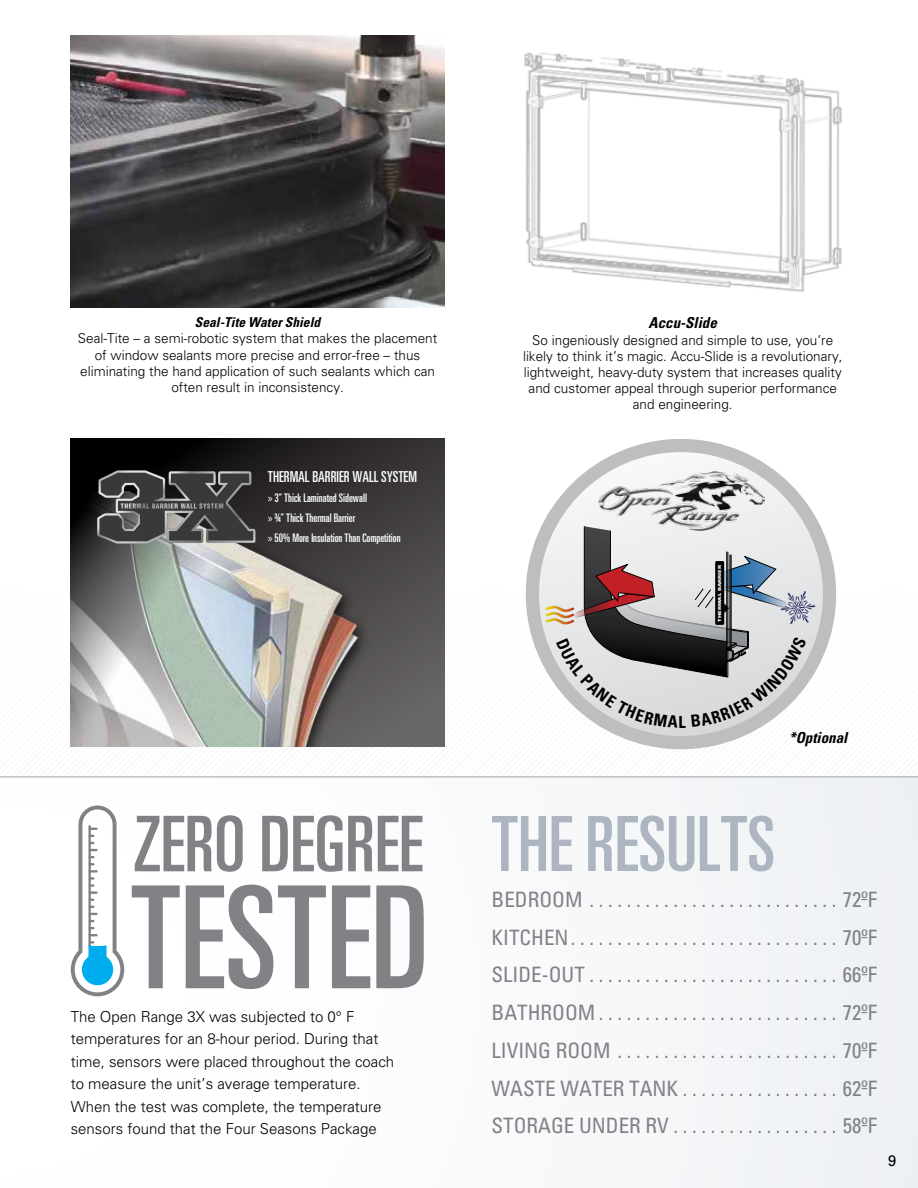
<style>
.page{position:relative;width:918px;height:1188px;background:#fff}
.page>*{position:absolute;margin:0;border:0;box-sizing:border-box;transform-origin:0 0}
.t1{font:ultra-condensed 75.45px "Nova Ultra S Si";color:#adb5c1}
.t2{font:21px/37.8px "Nova Condensed S Si Condensed";color:#808285;text-align:justify}
.t3{font:300 15px/22.4px "Nova Light S Si";color:#000}
.t4{font:ultra-condensed 15px "Nova Ultra S Si";color:#fff}
.t5{font:italic 700 condensed 15px "Nova Condensed S Si";color:#000}
.t6{font:500 15px "Nova Medium S Si";color:#000}
.t7{font:300 13.5px/16.2px "Nova Light S Si";color:#000;text-align:center}
.t8{font:italic 700 condensed 13.5px "Nova Condensed S Si";color:#000}
.t9{font:ultra-condensed 11.7px/20px "Nova Ultra S Si";color:#fff}
.t10{font:4.2px "Nova Ultra Expanded S Si Extra Black Expanded";color:#fff}
.s1{font-family:"Myriad Pro";font-stretch:normal}
</style>
<div class="page">
<div style="left:0;top:777px;width:918px;height:411px;background:#f8f9fa"></div>
<hr style="left:0;top:776px;width:918px;height:2px;background:#bcbec0">
<img style="left:70px;top:35px;width:375px;height:273px">
<img style="left:524px;top:52px;width:318px;height:240px">
<svg style="left:532px;top:446px;width:298px;height:297px"></svg>
<div style="left:526px;top:439px;width:310px;height:310px;border:13px solid #bcbec0;border-radius:50%"></div>
<img style="left:598px;top:471px;width:166px;height:55px">
<svg style="left:70px;top:439px;width:375px;height:308px;background:#383535"></svg>
<img style="left:70px;top:492px;width:322px;height:255px">
<svg style="left:97px;top:470px;width:159px;height:74px;background:#515150"></svg>
<svg style="left:135px;top:815px;width:108px;height:57px"></svg>
<svg style="left:262px;top:815px;width:110px;height:57px"></svg>
<svg style="left:378px;top:816px;width:44px;height:55px"></svg>
<svg style="left:132px;top:885px;width:48px;height:103px"></svg>
<svg style="left:186px;top:885px;width:140px;height:104px"></svg>
<svg style="left:332px;top:885px;width:38px;height:103px"></svg>
<svg style="left:376px;top:885px;width:48px;height:103px"></svg>
<svg style="left:0;top:556px;width:124px;height:441px"></svg>
<svg style="left:546px;top:526px;width:270px;height:202px;background:#bbb8ba"></svg>
<p class="t8" style="left:195px;top:314px;width:127px">Seal-Tite Water Shield</p>
<p class="t7" style="left:78px;top:330px;width:361px">Seal-Tite – a semi-robotic system that makes the placement of window sealants more precise and error-free – thus eliminating the hand application of such sealants which can often result in inconsistency.</p>
<p class="t4" style="left:268px;top:468px;width:151px">THERMAL BARRIER WALL SYSTEM</p>
<p class="t9" style="left:268px;top:488px;width:134px"><span class="s1">»</span> 3” Thick Laminated Sidewall<br><span class="s1">»</span> ¾” Thick Thermal Barrier<br><span class="s1">»</span> 50% More Insulation Than Competition</p>
<p class="t3" style="left:71px;top:1005px;width:325px">The Open Range 3X was subjected to 0° F temperatures for an 8-hour period. During that time, sensors were placed throughout the coach to measure the unit’s average temperature.<br>When the test was complete, the temperature sensors found that the Four Seasons Package</p>
<p class="t5" style="left:649px;top:314px;width:70px">Accu-Slide</p>
<p class="t7" style="left:523px;top:331px;width:321px">So ingeniously designed and simple to use, you’re likely to think it’s magic. Accu-Slide is a revolutionary, lightweight, heavy-duty system that increases quality and customer appeal through superior performance and engineering.</p>
<p class="t10" style="left:717px;top:622px;width:58px;rotate:-90deg">THERMAL BARRIER</p>
<p class="t5" style="left:789px;top:728px;width:60px">*Optional</p>
<h1 class="t1" style="left:492px;top:801px;width:285px">THE RESULTS</h1>
<p class="t2" style="left:492px;top:880px;width:387px">BEDROOM . . . . . . . . . . . . . . . . . . . . . . . . . . . 72ºF KITCHEN . . . . . . . . . . . . . . . . . . . . . . . . . . . . . 70ºF SLIDE-OUT...........................66ºF BATHROOM . . . . . . . . . . . . . . . . . . . . . . . . . . 72ºF LIVING ROOM . . . . . . . . . . . . . . . . . . . . . . . . 70ºF WASTE WATER TANK . . . . . . . . . . . . . . . . . 62ºF STORAGE UNDER RV . . . . . . . . . . . . . . . . . . 58ºF</p>
<p class="t6" style="left:888px;top:1152px;width:10px">9</p>
</div>
